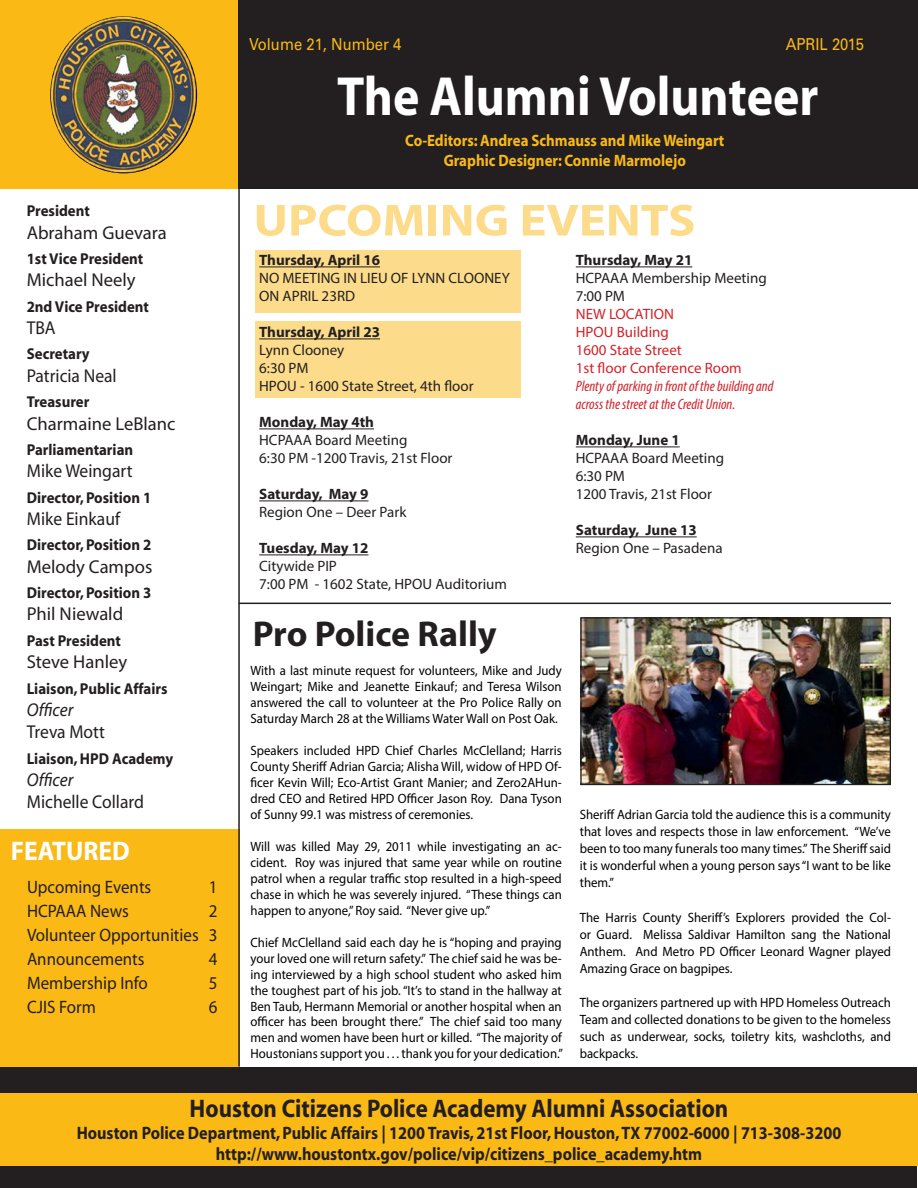
<style>
.page{position:relative;width:918px;height:1188px;background:#fff}
.page>*{position:absolute;margin:0;border:0;box-sizing:border-box;transform-origin:0 0}
.t1{font:700 55.5px "Myriad";color:#fff;scale:.9 1}
.t2{font:700 45.15px "Myriad";color:#fcdc8a;scale:1.12 1}
.t3{font:700 36px "Myriad Pro";color:#231f20}
.t4{font:700 27px "Myriad";color:#fff;scale:.94 1}
.t5{font:700 25.5px "Myriad";color:#231f20;scale:.9 1}
.t6{font:18.6px "Myriad Pro";color:#231f20}
.t7{font:18.6px/22.4px "Myriad";color:#231f20;scale:.94 1}
.t8{font:18.6px "Myriad Pro";color:#231f20;scale:.94 1}
.t9{font:700 18px "Myriad";color:#231f20;scale:.9 1}
.t10{font:18px "Myriad";color:#231f20;scale:.94 1}
.t11{font:700 16.5px "Myriad";color:#fab915;scale:.9 1}
.t12{font:16.5px "Univers";color:#fab915;scale:.9 1}
.t13{font:700 15.75px "Myriad";color:#231f20;scale:.94 1}
.t14{font:15px/18px "Myriad Pro";color:#231f20}
.t15{font:700 15px "Myriad Pro";color:#231f20}
.t16{font:italic condensed 15px/18px "Myriad Pro";color:#d1232a}
.t17{font:15px "Myriad Pro";color:#d1232a}
.t18{font:13.5px/15.9px "Myriad Pro";color:#000;text-align:justify;scale:.95 1}
.s1{font-style:italic}
</style>
<div class="page">
<div style="left:0;top:1px;width:918px;height:188px;background:#231f20"></div>
<div style="left:1px;top:1067px;width:916px;height:121px;background:#231f20"></div>
<div style="left:0;top:0;width:238px;height:189px;background:#fab915"></div>
<img style="left:50px;top:16px;width:147px;height:157px">
<div style="left:0;top:1093px;width:918px;height:73px;background:#fab915"></div>
<div style="left:1px;top:829px;width:239px;height:237px;background:#fab915"></div>
<hr style="left:238px;top:186px;width:2px;height:880px;background:#231f20">
<div style="left:255px;top:322px;width:266px;height:76px;background:#fcdc8a"></div>
<hr style="left:576px;top:267px;width:116px;height:1px;background:#231f20">
<hr style="left:576px;top:447px;width:104px;height:1px;background:#231f20">
<hr style="left:576px;top:537px;width:121px;height:1px;background:#231f20">
<hr style="left:239px;top:603px;width:652px;height:1px;background:#231f20">
<div style="left:255px;top:250px;width:266px;height:62px;background:#fcdc8a"></div>
<hr style="left:259px;top:267px;width:121px;height:1px;background:#231f20">
<hr style="left:259px;top:339px;width:121px;height:1px;background:#231f20">
<hr style="left:259px;top:429px;width:115px;height:1px;background:#231f20">
<hr style="left:259px;top:501px;width:109px;height:1px;background:#231f20">
<hr style="left:259px;top:555px;width:110px;height:1px;background:#231f20">
<img style="left:582px;top:619px;width:307px;height:164px">
<div style="left:580px;top:617px;width:311px;height:168px;border:1px solid #231f20"></div>
<p class="t12" style="left:249px;top:34px;width:171px">Volume 21, Number 4</p>
<p class="t12" style="left:786px;top:34px;width:88px">APRIL 2015</p>
<p class="t13" style="left:27px;top:203px;width:69px">President</p>
<p class="t6" style="left:27px;top:221px;width:142px">Abraham Guevara</p>
<p class="t13" style="left:27px;top:251px;width:126px">1st Vice President</p>
<p class="t6" style="left:27px;top:269px;width:111px">Michael Neely</p>
<p class="t13" style="left:27px;top:298px;width:132px">2nd Vice President</p>
<p class="t8" style="left:27px;top:316px;width:32px">TBA</p>
<p class="t13" style="left:27px;top:346px;width:69px">Secretary</p>
<p class="t8" style="left:27px;top:364px;width:97px">Patricia Neal</p>
<p class="t13" style="left:27px;top:394px;width:68px">Treasurer</p>
<p class="t6" style="left:27px;top:412px;width:150px">Charmaine LeBlanc</p>
<p class="t13" style="left:27px;top:441px;width:115px">Parliamentarian</p>
<p class="t7" style="left:27px;top:461px;width:114px">Mike Weingart</p>
<p class="t13" style="left:27px;top:489px;width:134px">Director, Position 1</p>
<p class="t7" style="left:27px;top:508px;width:101px">Mike Einkauf</p>
<p class="t13" style="left:27px;top:537px;width:134px">Director, Position 2</p>
<p class="t6" style="left:27px;top:555px;width:127px">Melody Campos</p>
<p class="t13" style="left:27px;top:585px;width:134px">Director, Position 3</p>
<p class="t6" style="left:27px;top:603px;width:98px">Phil Niewald</p>
<p class="t13" style="left:27px;top:632px;width:102px">Past President</p>
<p class="t6" style="left:27px;top:650px;width:102px">Steve Hanley</p>
<p class="t13" style="left:27px;top:680px;width:151px">Liaison, Public Affairs</p>
<p class="t7" style="left:27px;top:699px;width:85px"><span class="s1">Officer<br></span>Treva Mott</p>
<p class="t13" style="left:27px;top:750px;width:157px">Liaison, HPD Academy</p>
<p class="t7" style="left:27px;top:769px;width:126px"><span class="s1">Officer<br></span>Michelle Collard</p>
<p class="t4" style="left:11px;top:838px;width:128px">FEATURED</p>
<p class="t10" style="left:27px;top:878px;width:134px">Upcoming Events</p>
<p class="t10" style="left:209px;top:878px;width:11px">1</p>
<p class="t10" style="left:27px;top:902px;width:110px">HCPAAA News</p>
<p class="t10" style="left:209px;top:902px;width:11px">2</p>
<p class="t10" style="left:27px;top:926px;width:204px">Volunteer Opportunities 3</p>
<p class="t10" style="left:27px;top:950px;width:126px">Announcements</p>
<p class="t10" style="left:209px;top:950px;width:11px">4</p>
<p class="t10" style="left:27px;top:974px;width:130px">Membership Info</p>
<p class="t10" style="left:209px;top:974px;width:11px">5</p>
<p class="t10" style="left:27px;top:998px;width:75px">CJIS Form</p>
<p class="t10" style="left:209px;top:998px;width:11px">6</p>
<p class="t1" style="left:337px;top:68px;width:536px">The Alumni Volunteer</p>
<p class="t11" style="left:405px;top:132px;width:356px">Co-Editors: Andrea Schmauss and Mike Weingart</p>
<p class="t11" style="left:444px;top:152px;width:271px">Graphic Designer: Connie Marmolejo</p>
<p class="t2" style="left:253px;top:197px;width:396px">UPCOMING EVENTS</p>
<p class="t15" style="left:259px;top:251px;width:122px">Thursday, April 16</p>
<p class="t14" style="left:259px;top:269px;width:252px">NO MEETING IN LIEU OF LYNN CLOONEY<br>ON APRIL 23RD</p>
<p class="t15" style="left:259px;top:323px;width:122px">Thursday, April 23</p>
<p class="t14" style="left:259px;top:341px;width:87px">Lynn Clooney</p>
<p class="t14" style="left:259px;top:359px;width:51px">6:30 PM</p>
<p class="t14" style="left:259px;top:377px;width:216px">HPOU - 1600 State Street, 4th floor</p>
<p class="t15" style="left:259px;top:413px;width:116px">Monday, May 4th</p>
<p class="t14" style="left:259px;top:431px;width:150px">HCPAAA Board Meeting</p>
<p class="t14" style="left:259px;top:449px;width:195px">6:30 PM -1200 Travis, 21st Floor</p>
<p class="t15" style="left:259px;top:485px;width:111px">Saturday, May 9</p>
<p class="t14" style="left:259px;top:503px;width:149px">Region One – Deer Park</p>
<p class="t15" style="left:259px;top:539px;width:111px">Tuesday, May 12</p>
<p class="t14" style="left:259px;top:557px;width:79px">Citywide PIP</p>
<p class="t14" style="left:259px;top:575px;width:249px">7:00 PM - 1602 State, HPOU Auditorium</p>
<p class="t3" style="left:253px;top:611px;width:246px">Pro Police Rally</p>
<p class="t18" style="left:251px;top:663px;width:329px">With a last minute request for volunteers, Mike and Judy Weingart; Mike and Jeanette Einkauf; and Teresa Wilson answered the call to volunteer at the Pro Police Rally on Saturday March 28 at the Williams Water Wall on Post Oak.</p>
<p class="t18" style="left:251px;top:743px;width:329px">Speakers included HPD Chief Charles McClelland; Harris County Sheriff Adrian Garcia; Alisha Will, widow of HPD Of&shy;ficer Kevin Will; Eco‐Artist Grant Manier; and Zero2AHun&shy;dred CEO and Retired HPD Officer Jason Roy. Dana Tyson of Sunny 99.1 was mistress of ceremonies.</p>
<p class="t18" style="left:251px;top:838px;width:329px">Will was killed May 29, 2011 while investigating an ac&shy;cident. Roy was injured that same year while on routine patrol when a regular traffic stop resulted in a high-speed chase in which he was severely injured. “These things can happen to anyone,” Roy said. “Never give up.”</p>
<p class="t18" style="left:251px;top:934px;width:330px">Chief McClelland said each day he is “hoping and praying your loved one will return safety.” The chief said he was be&shy;ing interviewed by a high school student who asked him the toughest part of his job. “It’s to stand in the hallway at Ben Taub, Hermann Memorial or another hospital when an officer has been brought there.” The chief said too many men and women have been hurt or killed. “The majority of Houstonians support you . . . thank you for your dedication.”</p>
<p class="t15" style="left:576px;top:251px;width:118px">Thursday, May 21</p>
<p class="t14" style="left:576px;top:269px;width:192px">HCPAAA Membership Meeting</p>
<p class="t14" style="left:576px;top:287px;width:51px">7:00 PM</p>
<p class="t17" style="left:576px;top:305px;width:100px">NEW LOCATION</p>
<p class="t17" style="left:576px;top:323px;width:95px">HPOU Building</p>
<p class="t17" style="left:576px;top:341px;width:108px">1600 State Street</p>
<p class="t17" style="left:576px;top:359px;width:168px">1st floor Conference Room</p>
<p class="t16" style="left:576px;top:377px;width:199px">Plenty of parking in front of the building and across the street at the Credit Union.</p>
<p class="t15" style="left:576px;top:431px;width:105px">Monday, June 1</p>
<p class="t14" style="left:576px;top:449px;width:150px">HCPAAA Board Meeting</p>
<p class="t14" style="left:576px;top:467px;width:51px">6:30 PM</p>
<p class="t14" style="left:576px;top:485px;width:138px">1200 Travis, 21st Floor</p>
<p class="t15" style="left:576px;top:521px;width:122px">Saturday, June 13</p>
<p class="t14" style="left:576px;top:539px;width:148px">Region One – Pasadena</p>
<p class="t18" style="left:580px;top:806px;width:329px;line-height:17.1px">Sheriff Adrian Garcia told the audience this is a community that loves and respects those in law enforcement. “We’ve been to too many funerals too many times.” The Sheriff said it is wonderful when a young person says “I want to be like them.”</p>
<p class="t18" style="left:580px;top:908px;width:329px;line-height:17.1px">The Harris County Sheriff’s Explorers provided the Col&shy;or Guard. Melissa Saldivar Hamilton sang the National Anthem. And Metro PD Officer Leonard Wagner played Amazing Grace on bagpipes.</p>
<p class="t18" style="left:580px;top:994px;width:329px;line-height:17.1px">The organizers partnered up with HPD Homeless Outreach Team and collected donations to be given to the homeless such as underwear, socks, toiletry kits, washcloths, and backpacks.</p>
<p class="t5" style="left:190px;top:1095px;width:600px">Houston Citizens Police Academy Alumni Association</p>
<p class="t9" style="left:77px;top:1123px;width:851px">Houston Police Department, Public Affairs | 1200 Travis, 21st Floor, Houston, TX 77002-6000 | 713-308-3200</p>
<p class="t9" style="left:216px;top:1145px;width:542px">http://www.houstontx.gov/police/vip/citizens_police_academy.htm</p>
</div>
